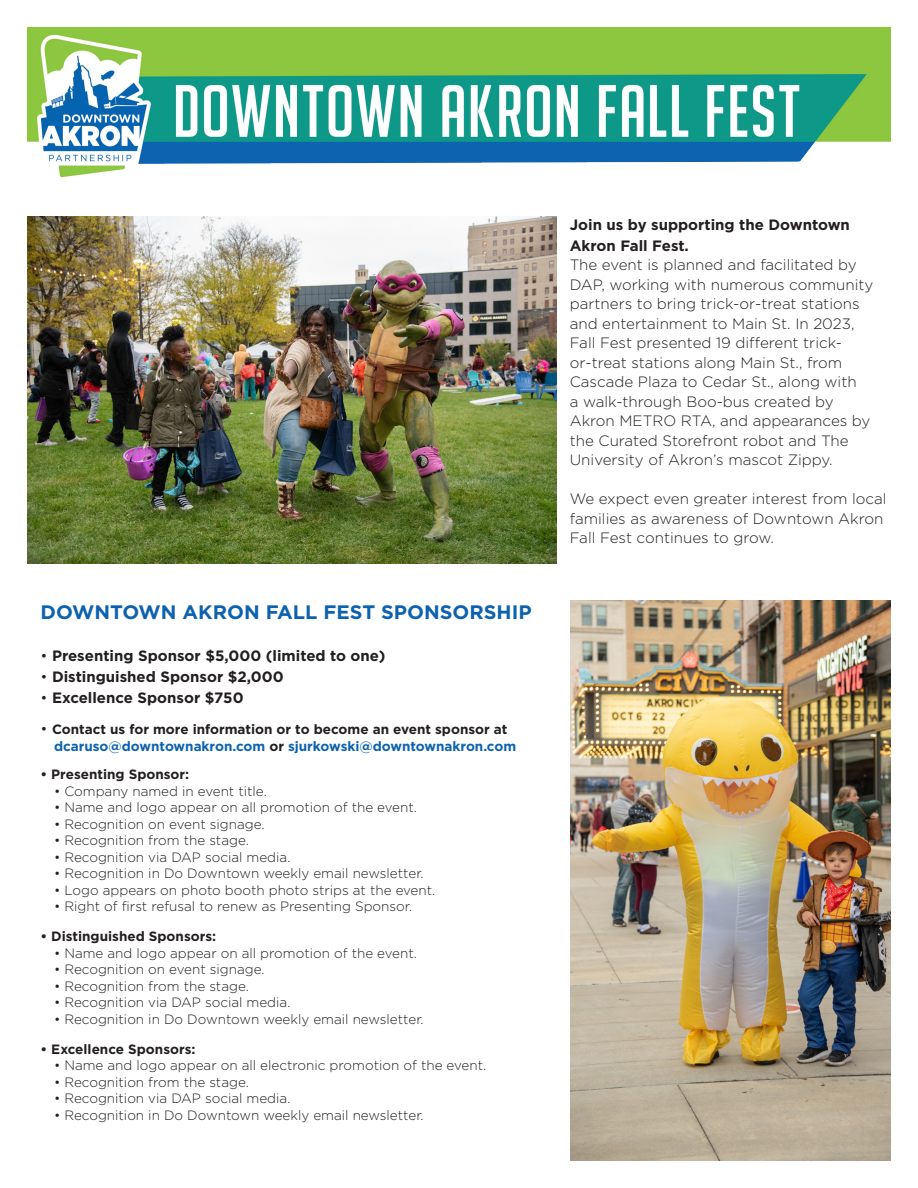
<style>
.page{position:relative;width:918px;height:1188px;background:#fff}
.page>*{position:absolute;margin:0;border:0;box-sizing:border-box;transform-origin:0 0}
.t1{font:700 19.5px "Gotham";color:#0d62b0}
.t2{font:300 15px/19.5px "Gotham";color:#231f20}
.t3{font:700 15px/21px "Gotham";color:#231f20}
.t4{font:300 13.5px "Gotham";color:#231f20}
.t5{font:700 13.5px "Gotham";color:#231f20}
.t6{font:700 13.5px "Gotham";color:#0d62b0}
.s1{font-weight:300}
.s2{font-weight:300;font-size:15px}
.s3{color:#231f20}
</style>
<div class="page">
<img style="left:27px;top:27px;width:864px;height:151px">
<img style="left:27px;top:216px;width:529px;height:348px">
<img style="left:570px;top:601px;width:321px;height:560px">
<p class="t1" style="left:40px;top:601px;width:493px">DOWNTOWN AKRON FALL FEST SPONSORSHIP</p>
<p class="t3" style="left:40px;top:645px;width:346px"><span class="s1">•</span> Presenting Sponsor $5,000 (limited to one)</p>
<p class="t3" style="left:40px;top:666px;width:245px"><span class="s1">•</span> Distinguished Sponsor $2,000</p>
<p class="t3" style="left:40px;top:687px;width:205px"><span class="s1">•</span> Excellence Sponsor $750</p>
<p class="t5" style="left:40px;top:722px;width:468px"><span class="s2">•</span> Contact us for more information or to become an event sponsor at</p>
<p class="t6" style="left:54px;top:738px;width:464px">dcaruso@downtownakron.com <span class="s3">or</span> sjurkowski@downtownakron.com</p>
<p class="t5" style="left:40px;top:767px;width:150px">• Presenting Sponsor:</p>
<p class="t4" style="left:54px;top:784px;width:214px">• Company named in event title.</p>
<p class="t4" style="left:54px;top:800px;width:364px">• Name and logo appear on all promotion of the event.</p>
<p class="t4" style="left:54px;top:817px;width:212px">• Recognition on event signage.</p>
<p class="t4" style="left:54px;top:833px;width:196px">• Recognition from the stage.</p>
<p class="t4" style="left:54px;top:850px;width:238px">• Recognition via DAP social media.</p>
<p class="t4" style="left:54px;top:866px;width:371px">• Recognition in Do Downtown weekly email newsletter.</p>
<p class="t4" style="left:54px;top:883px;width:383px">• Logo appears on photo booth photo strips at the event.</p>
<p class="t4" style="left:54px;top:899px;width:360px">• Right of first refusal to renew as Presenting Sponsor.</p>
<p class="t5" style="left:40px;top:929px;width:177px">• Distinguished Sponsors:</p>
<p class="t4" style="left:54px;top:946px;width:364px">• Name and logo appear on all promotion of the event.</p>
<p class="t4" style="left:54px;top:962px;width:212px">• Recognition on event signage.</p>
<p class="t4" style="left:54px;top:979px;width:196px">• Recognition from the stage.</p>
<p class="t4" style="left:54px;top:995px;width:238px">• Recognition via DAP social media.</p>
<p class="t4" style="left:54px;top:1012px;width:371px">• Recognition in Do Downtown weekly email newsletter.</p>
<p class="t5" style="left:40px;top:1041px;width:156px">• Excellence Sponsors:</p>
<p class="t4" style="left:54px;top:1058px;width:434px">• Name and logo appear on all electronic promotion of the event.</p>
<p class="t4" style="left:54px;top:1075px;width:196px">• Recognition from the stage.</p>
<p class="t4" style="left:54px;top:1091px;width:238px">• Recognition via DAP social media.</p>
<p class="t4" style="left:54px;top:1108px;width:371px">• Recognition in Do Downtown weekly email newsletter.</p>
<p class="t3" style="left:570px;top:214px;width:282px">Join us by supporting the Downtown<br>Akron Fall Fest.</p>
<p class="t2" style="left:570px;top:255px;width:305px">The event is planned and facilitated by DAP, working with numerous community partners to bring trick-or-treat stations and entertainment to Main St. In 2023, Fall Fest presented 19 different trick&shy;or-treat stations along Main St., from Cascade Plaza to Cedar St., along with<br>a walk-through Boo-bus created by Akron METRO RTA, and appearances by the Curated Storefront robot and The University of Akron’s mascot Zippy.</p>
<p class="t2" style="left:570px;top:489px;width:318px">We expect even greater interest from local families as awareness of Downtown Akron<br>Fall Fest continues to grow.</p>
</div>
